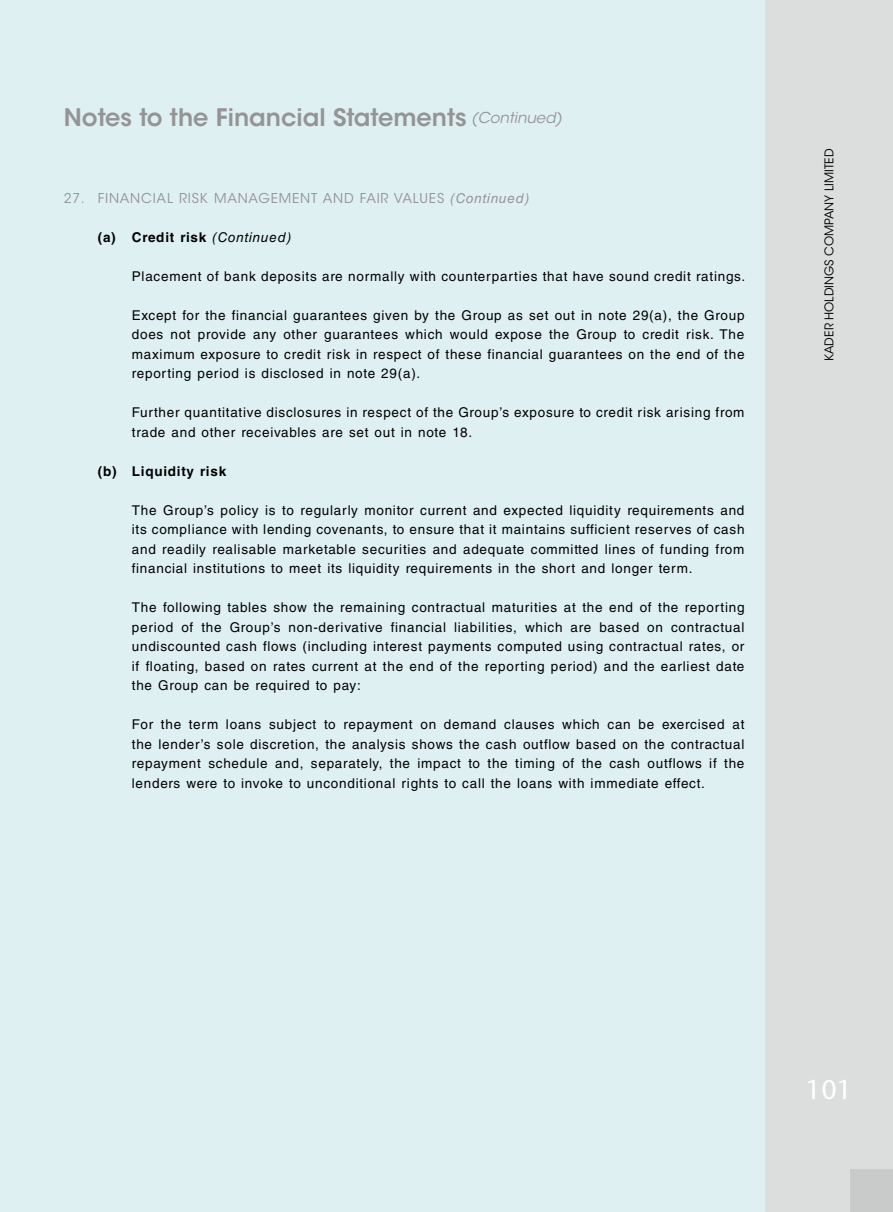
<style>
.page{position:relative;width:893px;height:1212px;background:#dff0f2}
.page>*{position:absolute;margin:0;border:0;box-sizing:border-box;transform-origin:0 0}
.t1{font:500 27px "Stone Sans Std";color:#fff}
.t2{font:600 24px "ITC Avant Garde Std";color:#949495}
.t3{font:13.5px/19.5px "Helvetica LT Std";letter-spacing:.055em;color:#000;text-align:justify}
.t4{font:13.5px "ITC Avant Garde Std";letter-spacing:.06em;color:#949495}
.t5{font:700 13.5px "Helvetica LT Std";letter-spacing:.055em;color:#000}
.t6{font:12px "ITC Avant Garde Std";color:#000}
.s1{font-weight:400;font-style:italic;font-size:15px}
.s2{font-family:"Helvetica LT Std";font-style:italic}
.s3{font-weight:400;font-style:italic}
</style>
<div class="page">
<div style="left:765px;top:0;width:128px;height:1212px;background:#dcdddd"></div>
<div style="left:850px;top:1169px;width:43px;height:43px;background:#c9caca"></div>
<h2 class="t2" style="left:64px;top:102px;width:500px">Notes to the Financial Statements <span class="s1">(Continued)</span></h2>
<p class="t4" style="left:64px;top:189px;width:467px">27. FINANCIAL RISK MANAGEMENT AND FAIR VALUES <span class="s2">(Continued)</span></p>
<p class="t5" style="left:98px;top:229px;width:195px">(a) Credit risk <span class="s3">(Continued)</span></p>
<p class="t3" style="left:132px;top:266px;width:615px">Placement of bank deposits are normally with counterparties that have sound credit ratings.</p>
<p class="t3" style="left:132px;top:305px;width:614px">Except for the financial guarantees given by the Group as set out in note 29(a), the Group does not provide any other guarantees which would expose the Group to credit risk. The maximum exposure to credit risk in respect of these financial guarantees on the end of the reporting period is disclosed in note 29(a).</p>
<p class="t3" style="left:132px;top:403px;width:614px">Further quantitative disclosures in respect of the Group’s exposure to credit risk arising from trade and other receivables are set out in note 18.</p>
<p class="t5" style="left:98px;top:463px;width:130px">(b) Liquidity risk</p>
<p class="t3" style="left:132px;top:500px;width:614px">The Group’s policy is to regularly monitor current and expected liquidity requirements and its compliance with lending covenants, to ensure that it maintains sufficient reserves of cash and readily realisable marketable securities and adequate committed lines of funding from financial institutions to meet its liquidity requirements in the short and longer term.</p>
<p class="t3" style="left:132px;top:597px;width:614px">The following tables show the remaining contractual maturities at the end of the reporting period of the Group’s non-derivative financial liabilities, which are based on contractual undiscounted cash flows (including interest payments computed using contractual rates, or if floating, based on rates current at the end of the reporting period) and the earliest date the Group can be required to pay:</p>
<p class="t3" style="left:132px;top:714px;width:614px">For the term loans subject to repayment on demand clauses which can be exercised at the lender’s sole discretion, the analysis shows the cash outflow based on the contractual repayment schedule and, separately, the impact to the timing of the cash outflows if the lenders were to invoke to unconditional rights to call the loans with immediate effect.</p>
<p class="t6" style="left:822px;top:361px;width:214px;rotate:-90deg">KADER HOLDINGS COMPANY LIMITED</p>
<h1 class="t1" style="left:806px;top:1074px;width:48px">101</h1>
</div>
